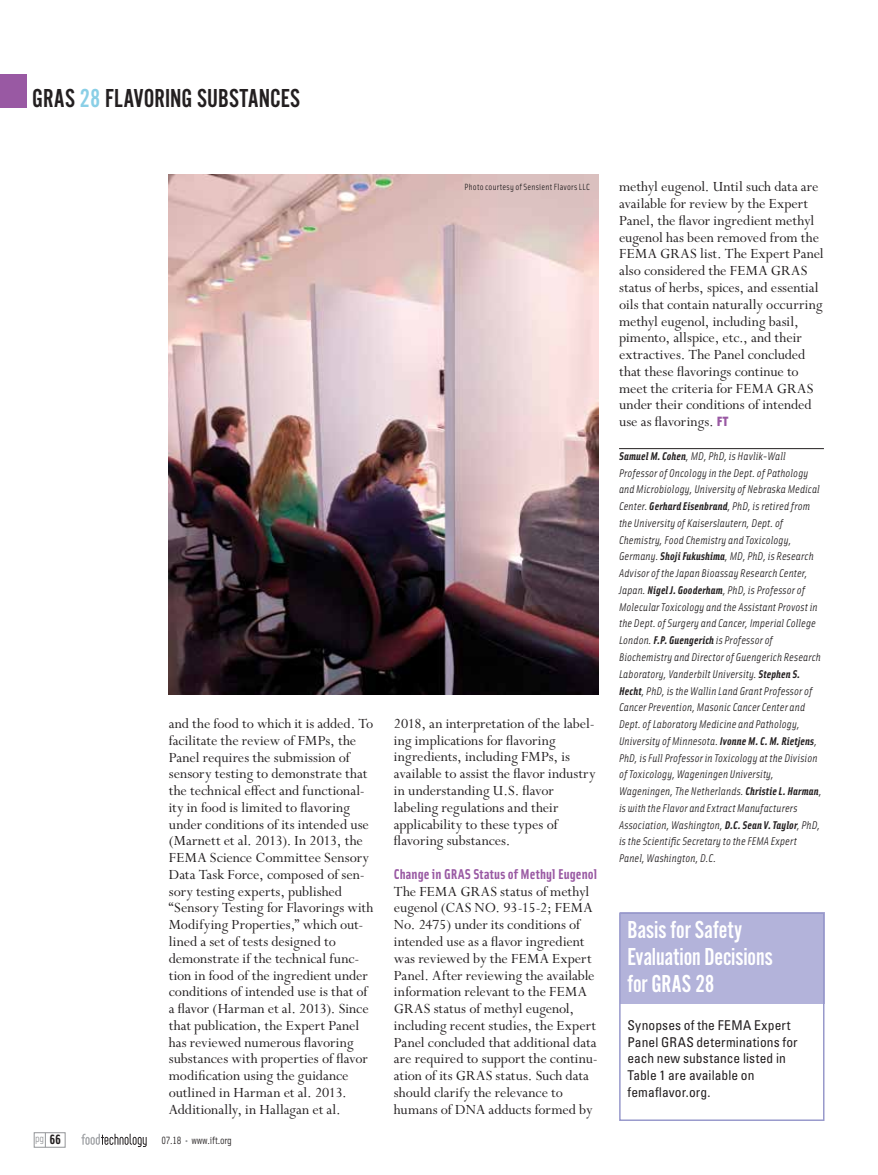
<style>
.page{position:relative;width:878px;height:1175px;background:#fff}
.page>*{position:absolute;margin:0;border:0;box-sizing:border-box;transform-origin:0 0}
.t1{font:27px "Alternate Got No 2 D";color:#231f20}
.t2{font:25.5px/27px "Alternate Got No 2 D";letter-spacing:-.005em;color:#fff}
.t3{font:15.75px/16.8px "Perpetua Std";color:#231f20}
.t4{font:14.25px "Solex Bold Lining";letter-spacing:.01em;color:#9959a3}
.t5{font:condensed 13.5px/16.8px "Univers LT Std";letter-spacing:.005em;color:#231f20}
.t6{font:italic 11.25px/16.8px "Solex Regular Lining";letter-spacing:.015em;color:#231f20}
.t7{font:10.5px "Solex Regular Lining";letter-spacing:-.02em;color:#231f20}
.t8{font:10.5px "Solex Regular Lining";color:#939598}
.t9{font:9px "Solex Regular Lining";letter-spacing:.025em;color:#231f20}
.s1{color:#8acfe6}
.s2{font-family:"Solex Bold Lining";font-size:13.5px;color:#231f20}
.s3{color:#939598}
.s4{font-family:"Solex Black Lining";font-size:13.5px;color:#9959a3}
.s5{font-family:"Solex Bold Lining"}
</style>
<div class="page">
<div style="left:0;top:74px;width:26px;height:34px;background:#9959a3"></div>
<hr style="left:619px;top:448px;width:204px;height:1px;background:#231f20">
<img style="left:169px;top:175px;width:429px;height:519px">
<div style="left:620px;top:912px;width:204px;height:91px;background:#b3b3da"></div>
<div style="left:619px;top:912px;width:205px;height:208px;border:2px solid #9899cb"></div>
<div style="left:34px;top:1132px;width:31px;height:15px;border:1px solid #939598"></div>
<svg style="left:81px;top:1133px;width:66px;height:14px"></svg>
<h1 class="t1" style="left:32px;top:84px;width:269px">GRAS <span class="s1">28</span> FLAVORING SUBSTANCES</h1>
<p class="t9" style="left:464px;top:182px;width:127px">Photo courtesy of Sensient Flavors LLC</p>
<p class="t3" style="left:169px;top:715px;width:206px">and the food to which it is added. To facilitate the review of FMPs, the Panel requires the submission of sensory testing to demonstrate that the technical effect and functional&shy;ity in food is limited to flavoring under conditions of its intended use (Marnett et al. 2013). In 2013, the FEMA Science Committee Sensory Data Task Force, composed of sen&shy;sory testing experts, published “Sensory Testing for Flavorings with Modifying Properties,” which out&shy;lined a set of tests designed to demonstrate if the technical func&shy;tion in food of the ingredient under conditions of intended use is that of a flavor (Harman et al. 2013). Since that publication, the Expert Panel has reviewed numerous flavoring substances with properties of flavor modification using the guidance outlined in Harman et al. 2013.<br>Additionally, in Hallagan et al.</p>
<p class="t3" style="left:394px;top:715px;width:203px">2018, an interpretation of the label&shy;ing implications for flavoring ingredients, including FMPs, is available to assist the flavor industry in understanding U.S. flavor labeling regulations and their applicability to these types of flavoring substances.</p>
<p class="t4" style="left:394px;top:864px;width:205px">Change in GRAS Status of Methyl Eugenol</p>
<p class="t3" style="left:394px;top:883px;width:205px">The FEMA GRAS status of methyl eugenol (CAS NO. 93-15-2; FEMA No. 2475) under its conditions of intended use as a flavor ingredient was reviewed by the FEMA Expert Panel. After reviewing the available information relevant to the FEMA GRAS status of methyl eugenol, including recent studies, the Expert Panel concluded that additional data are required to support the continu&shy;ation of its GRAS status. Such data should clarify the relevance to humans of DNA adducts formed by</p>
<p class="t8" style="left:35px;top:1131px;width:27px">pg <span class="s2">66</span></p>
<p class="t7" style="left:161px;top:1133px;width:72px">07.18 <span class="s3">•</span> www.ift.org</p>
<p class="t3" style="left:619px;top:179px;width:206px">methyl eugenol. Until such data are available for review by the Expert Panel, the flavor ingredient methyl eugenol has been removed from the FEMA GRAS list. The Expert Panel also considered the FEMA GRAS status of herbs, spices, and essential oils that contain naturally occurring methyl eugenol, including basil, pimento, allspice, etc., and their extractives. The Panel concluded that these flavorings continue to meet the criteria for FEMA GRAS under their conditions of intended use as flavorings. <span class="s4">FT</span></p>
<p class="t6" style="left:619px;top:447px;width:204px"><span class="s5">Samuel M. Cohen</span>, MD, PhD, is Havlik-Wall Professor of Oncology in the Dept. of Pathology and Microbiology, University of Nebraska Medical Center. <span class="s5">Gerhard Eisenbrand</span>, PhD, is retired from the University of Kaiserslautern, Dept. of Chemistry, Food Chemistry and Toxicology, Germany. <span class="s5">ShojiFukushima</span>, MD, PhD, is Research Advisor of the Japan Bioassay Research Center, Japan. <span class="s5">Nigel J. Gooderham</span>, PhD, is Professor of Molecular Toxicology and the Assistant Provost in the Dept. of Surgery and Cancer, Imperial College London. <span class="s5">F.P. Guengerich</span> is Professor of Biochemistry and Director of Guengerich Research Laboratory, Vanderbilt University. <span class="s5">Stephen S.<br>Hecht</span>, PhD, is the Wallin Land Grant Professor of Cancer Prevention, Masonic Cancer Center and Dept. of Laboratory Medicine and Pathology, University of Minnesota. <span class="s5">Ivonne M. C. M. Rietjens</span>, PhD, is Full Professor in Toxicology at the Division of Toxicology, Wageningen University, Wageningen, The Netherlands. <span class="s5">Christie L. Harman</span>, is with the Flavor and Extract Manufacturers Association, Washington, <span class="s5">D.C. Sean V. Taylor</span>, PhD, is the Scientific Secretary to the FEMA Expert Panel, Washington, D.C.</p>
<h2 class="t2" style="left:627px;top:916px;width:147px">Basis for Safety<br>Evaluation Decisions for GRAS 28</h2>
<p class="t5" style="left:627px;top:1016px;width:172px">Synopses of the FEMA Expert<br>Panel GRAS determinations for each new substance listed in<br>Table 1 are available on femaflavor.org.</p>
</div>
